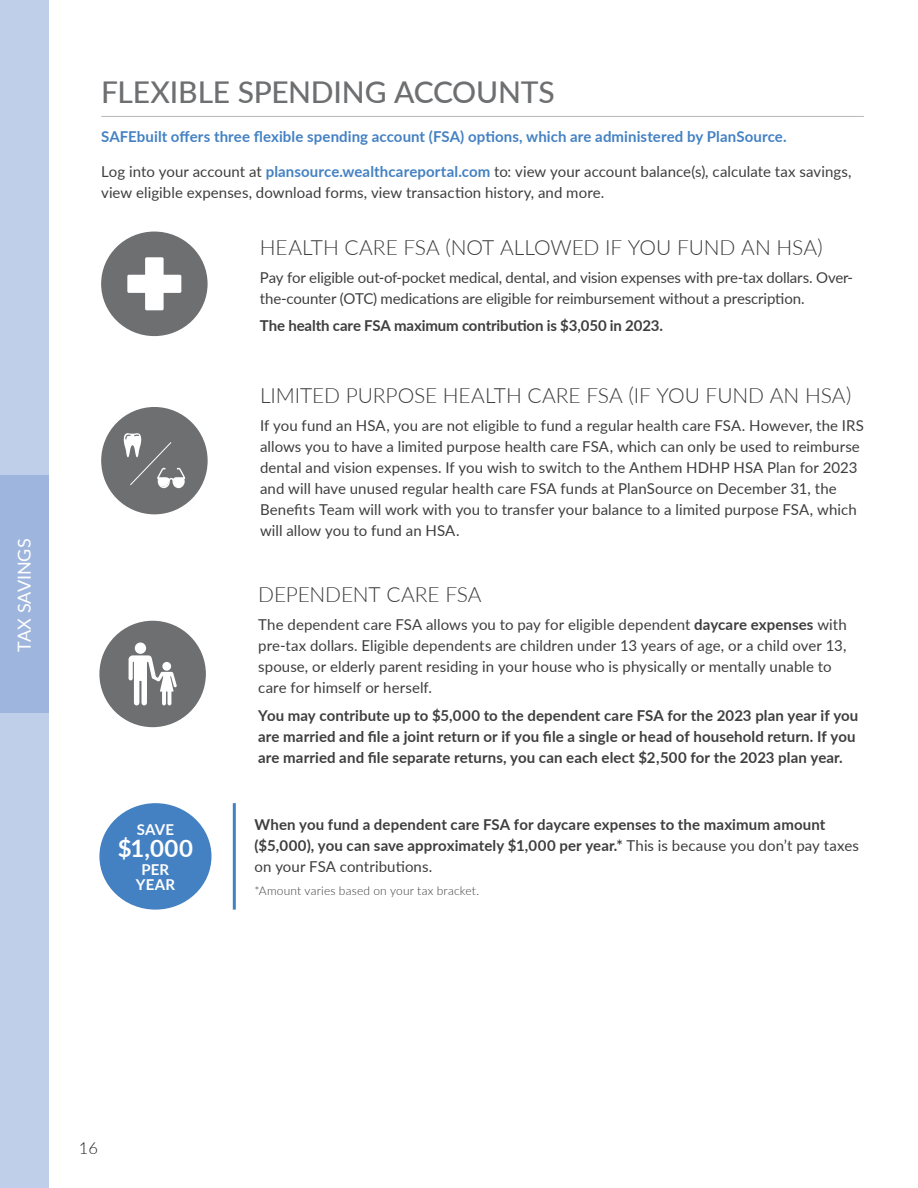
<style>
.page{position:relative;width:918px;height:1188px;background:#fff}
.page>*{position:absolute;margin:0;border:0;box-sizing:border-box;transform-origin:0 0}
.Header_1{font:500 30px "Lato";letter-spacing:-.005em;color:#6e6f71}
.Callout_Body_Copy{font:700 24px "Lato";color:#fff}
.Subhead{font:300 21px "Lato";letter-spacing:-.005em;color:#3e3e3f}
.Table_of_Contents_He{font:18px "Lato";letter-spacing:-.005em;color:#fff}
.t1{font:300 16.5px "Lato";color:#231f20}
.Body_Copy{font:15px/21px "Lato";letter-spacing:.005em;color:#3e3e3f}
.Body_Copy-2{font:700 15px/21px "Lato";letter-spacing:.01em;color:#3e3e3f}
.Bullets{font:15px/21px "Lato";letter-spacing:.005em;color:#3e3e3f}
.Intro_Sentence{font:700 15px "Lato";letter-spacing:.005em;color:#4481c3}
.Body_Copy-3{font:700 15px "Lato";letter-spacing:-.01em;color:#3e3e3f}
.Callout_Body_Copy-2{font:700 15px/15px "Lato";letter-spacing:.005em;color:#fff;text-align:center}
.Note{font:300 12px "Lato";letter-spacing:.015em;color:#3e3e3f}
.s1{font-weight:700;color:#4481c3}
.s2{font-weight:700}
.s3{font-weight:400}
</style>
<div class="page">
<hr style="left:101px;top:116px;width:763px;height:1px;background:#b7b7b8">
<div style="left:100px;top:621px;width:105px;height:105px;background:#6e6f71;border-radius:50%"></div>
<div style="left:99px;top:621px;width:107px;height:106px;border:2px solid #6e6f71;border-radius:50%"></div>
<div style="left:135px;top:643px;width:11px;height:11px;background:#fff;border-radius:50%"></div>
<svg style="left:129px;top:655px;width:48px;height:50px"></svg>
<hr style="left:233px;top:803px;width:3px;height:107px;background:#4481c3">
<div style="left:100px;top:804px;width:111px;height:105px;background:#4481c3;border-radius:50%"></div>
<div style="left:99px;top:803px;width:112px;height:107px;border:2px solid #4481c3;border-radius:50%"></div>
<div style="left:102px;top:232px;width:105px;height:103px;background:#6e6f71;border-radius:50%"></div>
<div style="left:101px;top:232px;width:107px;height:104px;border:2px solid #6e6f71;border-radius:50%"></div>
<svg style="left:127px;top:257px;width:54px;height:53px"></svg>
<div style="left:102px;top:408px;width:105px;height:106px;background:#6e6f71;border-radius:50%"></div>
<div style="left:101px;top:407px;width:107px;height:107px;border:2px solid #6e6f71;border-radius:50%"></div>
<svg style="left:123px;top:433px;width:62px;height:55px"></svg>
<div style="left:0;top:0;width:49px;height:1188px;background:#c0cfe9"></div>
<div style="left:0;top:475px;width:49px;height:238px;background:#9eb5dd"></div>
<p class="Table_of_Contents_He" style="left:12px;top:652px;width:115px;rotate:-90deg">TAX SAVINGS</p>
<p class="Header_1" style="left:101px;top:70px;width:455px">FLEXIBLE SPENDING ACCOUNTS</p>
<p class="Intro_Sentence" style="left:101px;top:126px;width:687px">SAFEbuilt offers three flexible spending account (FSA) options, which are administered by PlanSource.</p>
<p class="Bullets" style="left:101px;top:160px;width:752px">Log into your account at <span class="s1">plansource.wealthcareportal.com</span> to: view your account balance(s), calculate tax savings, view eligible expenses, download forms, view transaction history, and more.</p>
<p class="Subhead" style="left:260px;top:233px;width:565px">HEALTH CARE FSA (NOT ALLOWED IF YOU FUND AN HSA)</p>
<p class="Body_Copy" style="left:260px;top:266px;width:595px">Pay for eligible out-of-pocket medical, dental, and vision expenses with pre-tax dollars. Over&shy;the-counter (OTC) medications are eligible for reimbursement without a prescription.</p>
<p class="Body_Copy-3" style="left:260px;top:315px;width:405px">The health care FSA maximum contribution is $3,050 in 2023.</p>
<p class="Subhead" style="left:260px;top:381px;width:593px">LIMITED PURPOSE HEALTH CARE FSA (IF YOU FUND AN HSA)</p>
<p class="Body_Copy" style="left:260px;top:414px;width:605px">If you fund an HSA, you are not eligible to fund a regular health care FSA. However, the IRS allows you to have a limited purpose health care FSA, which can only be used to reimburse dental and vision expenses. If you wish to switch to the Anthem HDHP HSA Plan for 2023 and will have unused regular health care FSA funds at PlanSource on December 31, the Benefits Team will work with you to transfer your balance to a limited purpose FSA, which will allow you to fund an HSA.</p>
<p class="Callout_Body_Copy-2" style="left:137px;top:821px;width:39px">SAVE</p>
<p class="Callout_Body_Copy" style="left:118px;top:831px;width:77px">$1,000</p>
<p class="Callout_Body_Copy-2" style="left:136px;top:862px;width:41px">PER<br>YEAR</p>
<p class="Subhead" style="left:258px;top:580px;width:225px">DEPENDENT CARE FSA</p>
<p class="Body_Copy" style="left:258px;top:613px;width:590px">The dependent care FSA allows you to pay for eligible dependent <span class="s2">daycare expenses</span> with pre-tax dollars. Eligible dependents are children under 13 years of age, or a child over 13, spouse, or elderly parent residing in your house who is physically or mentally unable to care for himself or herself.</p>
<p class="Body_Copy-2" style="left:258px;top:704px;width:602px">You may contribute up to $5,000 to the dependent care FSA for the 2023 plan year if you are married and file a joint return or if you file a single or head of household return. If you are married and file separate returns, you can each elect $2,500 for the 2023 plan year.</p>
<p class="Body_Copy-2" style="left:255px;top:813px;width:606px">When you fund a dependent care FSA for daycare expenses to the maximum amount ($5,000), you can save approximately $1,000 per year.* <span class="s3">This is because you don’t pay taxes on your FSA contributions.</span></p>
<p class="Note" style="left:255px;top:882px;width:226px">*Amount varies based on your tax bracket.</p>
<p class="t1" style="left:79px;top:1137px;width:21px">16</p>
</div>
